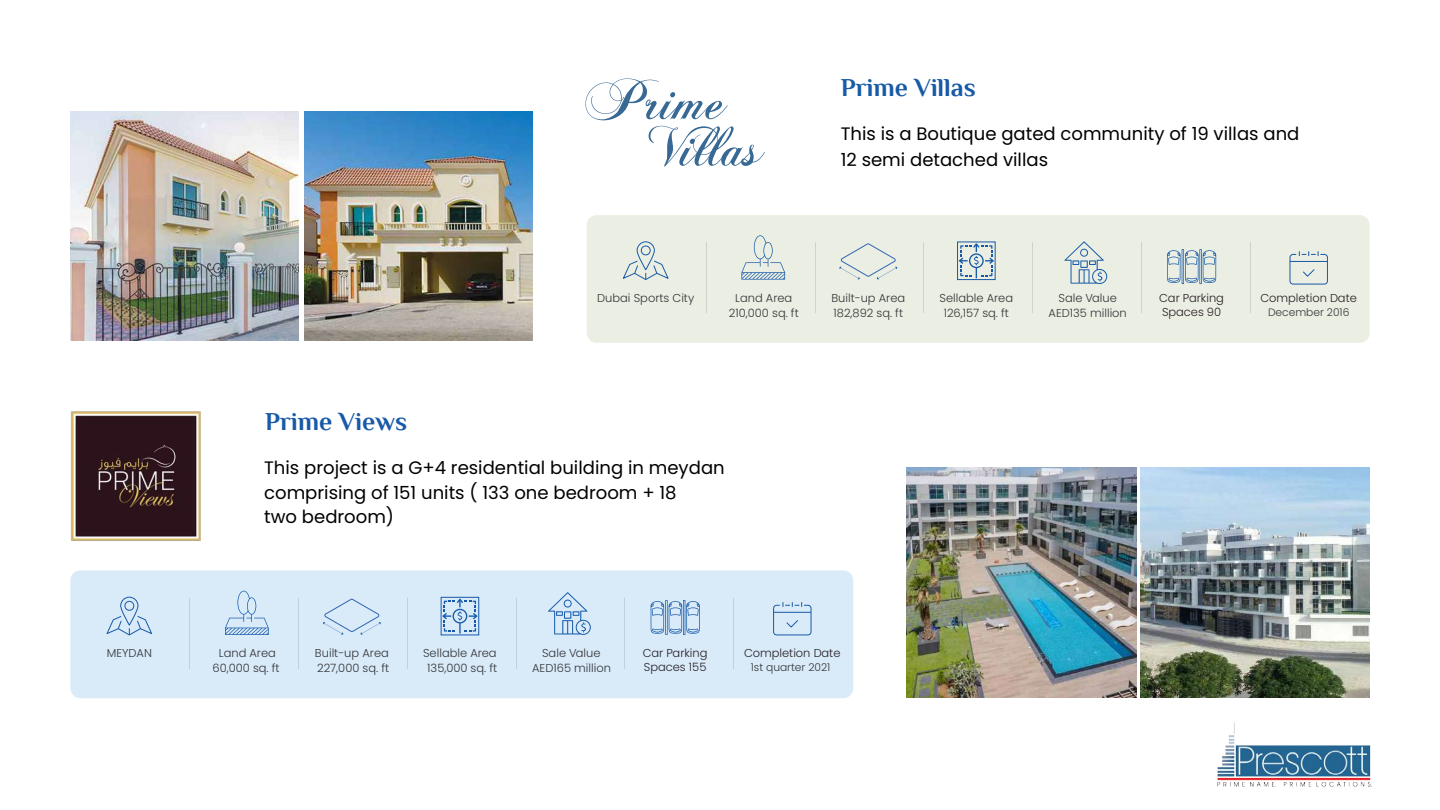
<style>
.page{position:relative;width:1440px;height:810px;background:#fff}
.page>*{position:absolute;margin:0;border:0;box-sizing:border-box;transform-origin:0 0}
.t1{font:700 25.8px "Philosopher";color:#185aa7}
.t2{font:18.08px/24.7px "Poppins";color:#000}
.t3{font:300 11.48px "Poppins";color:#323537}
.t4{font:300 11.48px/13.7px "Poppins";color:#261f23}
.t5{font:300 10.65px "Poppins";color:#323537}
</style>
<div class="page">
<img style="left:70px;top:112px;width:229px;height:228px">
<img style="left:304px;top:112px;width:229px;height:228px">
<div style="left:587px;top:215px;width:783px;height:128px;background:#ebeee2;border-radius:10px"></div>
<hr style="left:706px;top:243px;width:1px;height:70px;background:#474a4b">
<hr style="left:815px;top:243px;width:1px;height:70px;background:#474a4b">
<hr style="left:924px;top:243px;width:1px;height:70px;background:#474a4b">
<hr style="left:1032px;top:243px;width:1px;height:70px;background:#474a4b">
<hr style="left:1141px;top:243px;width:1px;height:70px;background:#474a4b">
<hr style="left:1250px;top:243px;width:1px;height:70px;background:#474a4b">
<svg style="left:623px;top:260px;width:46px;height:20px"></svg>
<div style="left:637px;top:241px;width:18px;height:29px;border:1px solid #185aa7;border-radius:9px"></div>
<div style="left:641px;top:246px;width:10px;height:9px;border:1px solid #185aa7;border-radius:50%"></div>
<svg style="left:741px;top:235px;width:44px;height:45px"></svg>
<svg style="left:839px;top:243px;width:58px;height:37px"></svg>
<div style="left:957px;top:242px;width:38px;height:38px;border:1px solid #185aa7"></div>
<svg style="left:959px;top:243px;width:35px;height:35px"></svg>
<svg style="left:1064px;top:241px;width:43px;height:43px"></svg>
<svg style="left:1167px;top:249px;width:49px;height:35px"></svg>
<div style="left:1289px;top:254px;width:39px;height:31px;border:1px solid #185aa7;border-radius:3px"></div>
<svg style="left:1299px;top:251px;width:20px;height:5px"></svg>
<hr style="left:1290px;top:261px;width:37px;height:1px;background:#185aa7">
<svg style="left:1303px;top:269px;width:12px;height:8px"></svg>
<svg style="left:585px;top:78px;width:143px;height:42px"></svg>
<svg style="left:649px;top:126px;width:116px;height:40px"></svg>
<img style="left:1140px;top:468px;width:230px;height:229px">
<div style="left:70px;top:570px;width:783px;height:128px;background:#d9eaf9;border-radius:10px"></div>
<hr style="left:190px;top:598px;width:1px;height:70px;background:#474a4b">
<hr style="left:298px;top:598px;width:1px;height:70px;background:#474a4b">
<hr style="left:407px;top:598px;width:1px;height:70px;background:#474a4b">
<hr style="left:516px;top:598px;width:1px;height:70px;background:#474a4b">
<hr style="left:625px;top:598px;width:1px;height:70px;background:#474a4b">
<hr style="left:733px;top:598px;width:1px;height:70px;background:#474a4b">
<svg style="left:106px;top:615px;width:47px;height:21px"></svg>
<div style="left:120px;top:597px;width:18px;height:29px;border:1px solid #185aa7;border-radius:9px"></div>
<div style="left:124px;top:601px;width:10px;height:10px;border:1px solid #185aa7;border-radius:50%"></div>
<svg style="left:225px;top:591px;width:44px;height:44px"></svg>
<svg style="left:323px;top:598px;width:58px;height:37px"></svg>
<div style="left:441px;top:597px;width:38px;height:38px;border:1px solid #185aa7"></div>
<svg style="left:442px;top:599px;width:35px;height:35px"></svg>
<svg style="left:548px;top:592px;width:43px;height:43px"></svg>
<svg style="left:651px;top:600px;width:49px;height:35px"></svg>
<div style="left:773px;top:605px;width:39px;height:30px;border:1px solid #185aa7;border-radius:3px"></div>
<svg style="left:782px;top:602px;width:20px;height:5px"></svg>
<hr style="left:774px;top:612px;width:37px;height:1px;background:#185aa7">
<svg style="left:786px;top:620px;width:12px;height:8px"></svg>
<img style="left:1217px;top:722px;width:155px;height:65px">
<img style="left:70px;top:411px;width:131px;height:130px">
<img style="left:907px;top:468px;width:229px;height:229px">
<p class="t3" style="left:107px;top:647px;width:47px">MEYDAN</p>
<h1 class="t1" style="left:841px;top:74px;width:137px">Prime Villas</h1>
<h1 class="t1" style="left:265px;top:408px;width:144px">Prime Views</h1>
<h2 class="t2" style="left:841px;top:121px;width:460px;line-height:26.2px">This is a Boutique gated community of 19 villas and<br>12 semi detached villas</h2>
<p class="t3" style="left:597px;top:291px;width:99px">Dubai Sports City</p>
<p class="t3" style="left:735px;top:291px;width:59px">Land Area</p>
<p class="t3" style="left:831px;top:291px;width:75px">Built-up Area</p>
<p class="t3" style="left:940px;top:291px;width:75px">Sellable Area</p>
<p class="t3" style="left:1059px;top:291px;width:60px">Sale Value</p>
<p class="t4" style="left:1159px;top:291px;width:66px">Car Parking<br>Spaces 90</p>
<p class="t4" style="left:1261px;top:291px;width:98px">Completion Date</p>
<p class="t3" style="left:729px;top:306px;width:71px">210,000 sq. ft</p>
<p class="t3" style="left:834px;top:306px;width:71px">182,892 sq. ft</p>
<p class="t3" style="left:944px;top:306px;width:67px">126,157 sq. ft</p>
<p class="t3" style="left:1049px;top:306px;width:80px">AED135 million</p>
<p class="t5" style="left:1268px;top:306px;width:83px">December 2016</p>
<h2 class="t2" style="left:264px;top:455px;width:462px">This project is a G+4 residential building in meydan comprising of 151 units ( 133 one bedroom + 18<br>two bedroom)</h2>
<p class="t3" style="left:219px;top:647px;width:59px">Land Area</p>
<p class="t3" style="left:315px;top:647px;width:75px">Built-up Area</p>
<p class="t3" style="left:423px;top:647px;width:75px">Sellable Area</p>
<p class="t3" style="left:542px;top:647px;width:60px">Sale Value</p>
<p class="t4" style="left:643px;top:646px;width:66px">Car Parking<br>Spaces 155</p>
<p class="t4" style="left:744px;top:646px;width:98px">Completion Date</p>
<p class="t3" style="left:213px;top:661px;width:69px">60,000 sq. ft</p>
<p class="t3" style="left:317px;top:661px;width:74px">227,000 sq. ft</p>
<p class="t3" style="left:427px;top:661px;width:71px">135,000 sq. ft</p>
<p class="t3" style="left:532px;top:661px;width:80px">AED165 million</p>
<p class="t5" style="left:751px;top:661px;width:81px">1st quarter 2021</p>
</div>
